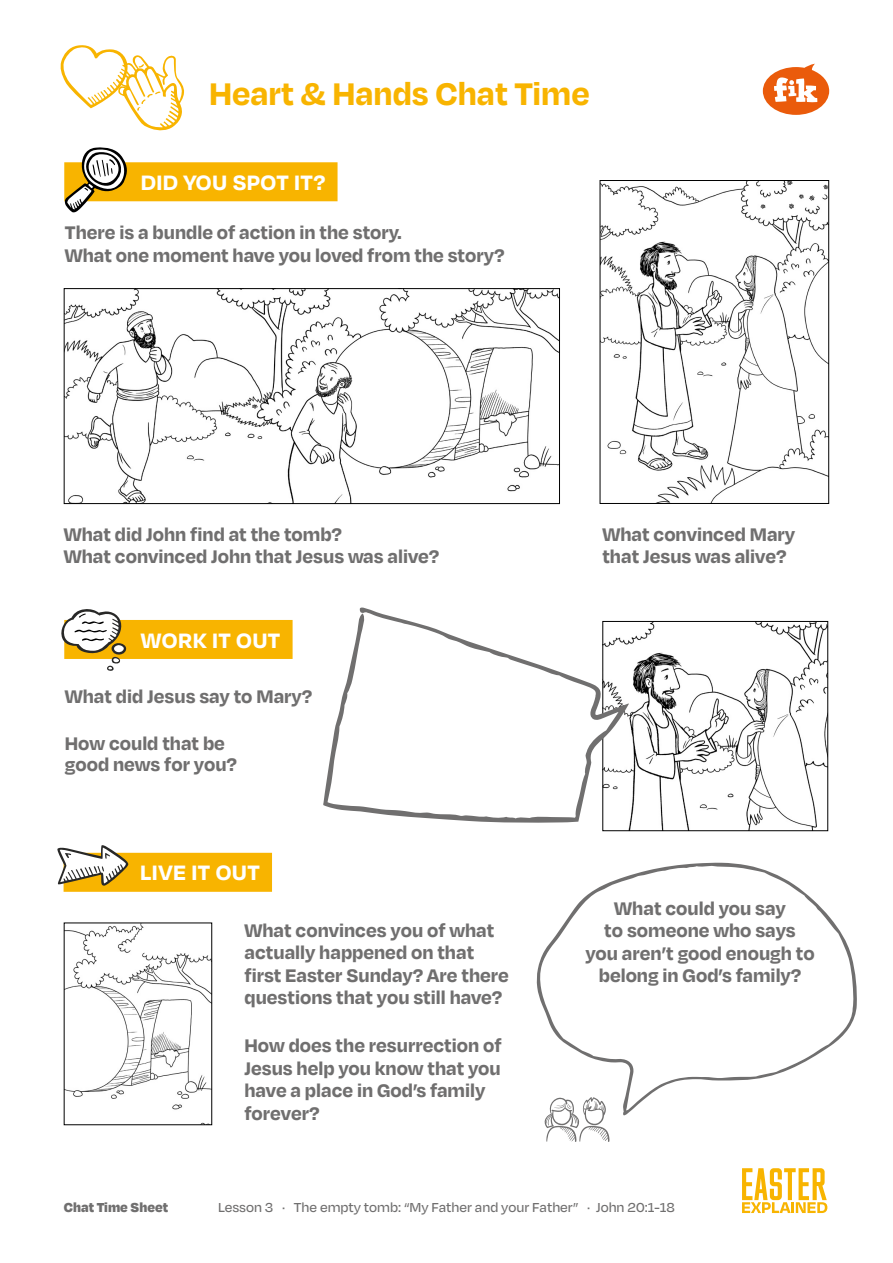
<style>
.page{position:relative;width:893px;height:1263px;background:#fff}
.page>*{position:absolute;margin:0;border:0;box-sizing:border-box;transform-origin:0 0}
.t1{font:700 36px "Degular";color:#f8b400}
.t2{font:700 24px "Degular";letter-spacing:.02em;color:#fff}
.t3{font:700 21px/22.5px "Degular";color:#706f6f}
.t4{font:500 15px "Degular";color:#706f6f}
.t5{font:900 15px "Degular";color:#706f6f}
</style>
<div class="page">
<svg style="left:544px;top:1120px;width:66px;height:22px"></svg>
<svg style="left:742px;top:1168px;width:85px;height:45px"></svg>
<div style="left:64px;top:162px;width:274px;height:39px;background:#f8b400"></div>
<div style="left:64px;top:620px;width:229px;height:39px;background:#f8b400"></div>
<svg style="left:763px;top:64px;width:66px;height:51px"></svg>
<div style="left:64px;top:853px;width:208px;height:39px;background:#f8b400"></div>
<img style="left:66px;top:290px;width:492px;height:212px">
<div style="left:64px;top:288px;width:496px;height:216px;border:1px solid #000"></div>
<img style="left:602px;top:182px;width:225px;height:320px">
<div style="left:600px;top:180px;width:229px;height:324px;border:1px solid #000"></div>
<img style="left:628px;top:623px;width:198px;height:206px">
<div style="left:602px;top:621px;width:226px;height:210px;border:1px solid #000"></div>
<img style="left:66px;top:924px;width:144px;height:199px">
<svg style="left:64px;top:147px;width:64px;height:65px"></svg>
<svg style="left:61px;top:609px;width:66px;height:62px"></svg>
<svg style="left:536px;top:863px;width:321px;height:257px"></svg>
<svg style="left:60px;top:45px;width:124px;height:86px"></svg>
<svg style="left:57px;top:845px;width:71px;height:41px"></svg>
<svg style="left:323px;top:607px;width:306px;height:216px"></svg>
<h1 class="t1" style="left:209px;top:71px;width:382px">Heart &amp; Hands Chat Time</h1>
<p class="t2" style="left:141px;top:167px;width:186px">DID YOU SPOT IT?</p>
<p class="t3" style="left:65px;top:220px;width:441px">There is a bundle of action in the story.<br>What one moment have you loved from the story?</p>
<p class="t3" style="left:64px;top:522px;width:377px">What did John find at the tomb?<br>What convinced John that Jesus was alive?</p>
<p class="t3" style="left:602px;top:522px;width:194px">What convinced Mary that Jesus was alive?</p>
<p class="t2" style="left:141px;top:625px;width:141px">WORK IT OUT</p>
<p class="t3" style="left:65px;top:684px;width:249px">What did Jesus say to Mary?</p>
<p class="t3" style="left:65px;top:732px;width:174px;line-height:21px">How could that be good news for you?</p>
<p class="t2" style="left:140px;top:858px;width:121px">LIVE IT OUT</p>
<p class="t3" style="left:244px;top:918px;width:266px">What convinces you of what actually happened on that first Easter Sunday? Are there questions that you still have?</p>
<p class="t3" style="left:244px;top:1033px;width:259px">How does the resurrection of<br>Jesus help you know that you have a place in God’s family forever?</p>
<p class="t3" style="left:585px;top:895px;width:231px;text-align:center">What could you say<br>to someone who says you aren’t good enough to belong in God’s family?</p>
<p class="t5" style="left:64px;top:1198px;width:106px">Chat Time Sheet</p>
<p class="t4" style="left:218px;top:1198px;width:458px">Lesson 3 · The empty tomb: “My Father and your Father” · John 20:1-18</p>
</div>
